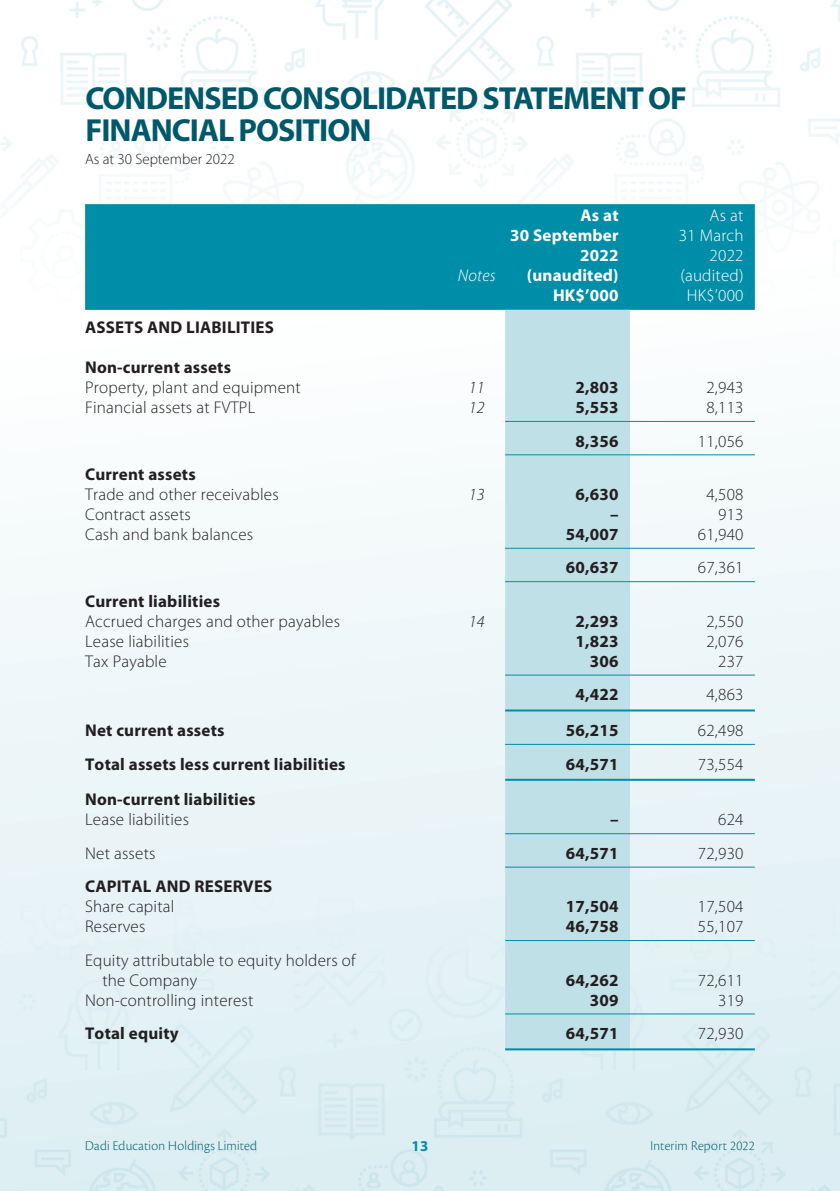
<style>
.page{position:relative;width:840px;height:1191px;background:#fff}
.page>*{position:absolute;margin:0;border:0;box-sizing:border-box;transform-origin:0 0}
.t1{font:700 32px/32px "Myriad Pro";letter-spacing:-.03em;color:#00586a}
._50_Table_txt{font:300 17px "Myriad Pro";letter-spacing:.015em;color:#231f20}
._50_Table_txt-2{font:700 17px "Myriad Pro";letter-spacing:.01em;color:#231f20}
._00_txt{font:300 17px "Myriad Pro";letter-spacing:.015em;color:#231f20}
._50_Table_txt-3{font:700 17px "Myriad Pro";letter-spacing:.01em;color:#fff}
._50_Table_txt-4{font:300 17px "Myriad Pro";letter-spacing:.015em;color:#fff}
._50_Table_txt-5{font:italic 300 17px "Myriad Pro";letter-spacing:.01em;color:#231f20}
._50_Table_txt-6{font:italic 300 17px "Myriad Pro";letter-spacing:.01em;color:#fff}
.t2{font:300 15px "Myriad Pro";color:#231f20}
._00_txt-2{font:700 15px "Myriad Pro";color:#008da8}
.t3{font:14px "Cronos Pro Lt Disp";letter-spacing:.02em;color:#00586a}
</style>
<div class="page">
<img style="left:0;top:0;width:839px;height:1191px">
<div style="left:85px;top:204px;width:669px;height:106px;background:#008da8"></div>
<div style="left:505px;top:310px;width:124px;height:738px;background:#c0e0e8"></div>
<hr style="left:505px;top:421px;width:124px;height:1px;background:#008da8">
<hr style="left:629px;top:421px;width:125px;height:1px;background:#008da8">
<hr style="left:505px;top:454px;width:124px;height:1px;background:#008da8">
<hr style="left:629px;top:454px;width:125px;height:1px;background:#008da8">
<hr style="left:505px;top:548px;width:124px;height:1px;background:#008da8">
<hr style="left:629px;top:548px;width:125px;height:1px;background:#008da8">
<hr style="left:505px;top:581px;width:124px;height:1px;background:#008da8">
<hr style="left:629px;top:581px;width:125px;height:1px;background:#008da8">
<hr style="left:505px;top:674px;width:124px;height:1px;background:#008da8">
<hr style="left:629px;top:674px;width:125px;height:1px;background:#008da8">
<hr style="left:505px;top:709px;width:124px;height:2px;background:#008da8">
<hr style="left:629px;top:709px;width:125px;height:2px;background:#008da8">
<hr style="left:505px;top:744px;width:124px;height:1px;background:#008da8">
<hr style="left:629px;top:744px;width:125px;height:1px;background:#008da8">
<hr style="left:505px;top:778px;width:124px;height:2px;background:#008da8">
<hr style="left:629px;top:778px;width:125px;height:2px;background:#008da8">
<hr style="left:505px;top:833px;width:124px;height:1px;background:#008da8">
<hr style="left:629px;top:833px;width:125px;height:1px;background:#008da8">
<hr style="left:505px;top:866px;width:124px;height:1px;background:#008da8">
<hr style="left:629px;top:866px;width:125px;height:1px;background:#008da8">
<hr style="left:505px;top:940px;width:124px;height:1px;background:#008da8">
<hr style="left:629px;top:940px;width:125px;height:1px;background:#008da8">
<hr style="left:505px;top:1013px;width:124px;height:1px;background:#008da8">
<hr style="left:629px;top:1013px;width:125px;height:1px;background:#008da8">
<hr style="left:505px;top:1048px;width:124px;height:2px;background:#008da8">
<hr style="left:629px;top:1048px;width:125px;height:2px;background:#008da8">
<p class="t1" style="left:85px;top:81px;width:602px">CONDENSED CONSOLIDATED STATEMENT OF<br>FINANCIAL POSITION</p>
<p class="t2" style="left:85px;top:150px;width:151px">As at 30 September 2022</p>
<p class="_50_Table_txt-3" style="left:580px;top:204px;width:39px">As at</p>
<p class="_50_Table_txt-3" style="left:510px;top:224px;width:110px">30 September</p>
<p class="_50_Table_txt-3" style="left:580px;top:244px;width:40px">2022</p>
<p class="_50_Table_txt-4" style="left:709px;top:205px;width:35px">As at</p>
<p class="_50_Table_txt-4" style="left:678px;top:225px;width:66px">31 March</p>
<p class="_50_Table_txt-4" style="left:709px;top:245px;width:35px">2022</p>
<p class="_50_Table_txt-6" style="left:457px;top:265px;width:39px">Notes</p>
<p class="_50_Table_txt-3" style="left:526px;top:264px;width:93px">(unaudited)</p>
<p class="_50_Table_txt-4" style="left:680px;top:265px;width:65px">(audited)</p>
<p class="_50_Table_txt-3" style="left:552px;top:284px;width:67px">HK$’000</p>
<p class="_50_Table_txt-4" style="left:686px;top:285px;width:58px">HK$’000</p>
<p class="_50_Table_txt-2" style="left:85px;top:316px;width:190px">ASSETS AND LIABILITIES</p>
<p class="_50_Table_txt-2" style="left:85px;top:356px;width:147px">Non-current assets</p>
<p class="_50_Table_txt" style="left:85px;top:377px;width:217px">Property, plant and equipment</p>
<p class="_50_Table_txt-5" style="left:468px;top:377px;width:17px">11</p>
<p class="_50_Table_txt-2" style="left:575px;top:376px;width:44px">2,803</p>
<p class="_00_txt" style="left:706px;top:377px;width:39px">2,943</p>
<p class="_50_Table_txt" style="left:85px;top:397px;width:172px">Financial assets at FVTPL</p>
<p class="_50_Table_txt-5" style="left:468px;top:397px;width:17px">12</p>
<p class="_50_Table_txt-2" style="left:575px;top:396px;width:44px">5,553</p>
<p class="_00_txt" style="left:706px;top:397px;width:39px">8,113</p>
<p class="_50_Table_txt-2" style="left:575px;top:430px;width:44px">8,356</p>
<p class="_00_txt" style="left:697px;top:430px;width:47px">11,056</p>
<p class="_50_Table_txt-2" style="left:85px;top:463px;width:112px">Current assets</p>
<p class="_50_Table_txt" style="left:85px;top:484px;width:195px">Trade and other receivables</p>
<p class="_50_Table_txt-5" style="left:468px;top:484px;width:17px">13</p>
<p class="_50_Table_txt-2" style="left:575px;top:483px;width:44px">6,630</p>
<p class="_00_txt" style="left:706px;top:484px;width:39px">4,508</p>
<p class="_50_Table_txt" style="left:85px;top:504px;width:107px">Contract assets</p>
<p class="_50_Table_txt-2" style="left:609px;top:503px;width:10px">–</p>
<p class="_00_txt" style="left:717px;top:504px;width:27px">913</p>
<p class="_50_Table_txt" style="left:85px;top:524px;width:169px">Cash and bank balances</p>
<p class="_50_Table_txt-2" style="left:565px;top:523px;width:54px">54,007</p>
<p class="_00_txt" style="left:697px;top:524px;width:47px">61,940</p>
<p class="_50_Table_txt-2" style="left:565px;top:556px;width:54px">60,637</p>
<p class="_00_txt" style="left:697px;top:557px;width:47px">67,361</p>
<p class="_50_Table_txt-2" style="left:85px;top:590px;width:136px">Current liabilities</p>
<p class="_50_Table_txt" style="left:85px;top:611px;width:256px">Accrued charges and other payables</p>
<p class="_50_Table_txt-5" style="left:468px;top:611px;width:17px">14</p>
<p class="_50_Table_txt-2" style="left:575px;top:610px;width:44px">2,293</p>
<p class="_00_txt" style="left:706px;top:611px;width:39px">2,550</p>
<p class="_50_Table_txt" style="left:85px;top:631px;width:105px">Lease liabilities</p>
<p class="_50_Table_txt-2" style="left:575px;top:630px;width:44px">1,823</p>
<p class="_00_txt" style="left:706px;top:631px;width:39px">2,076</p>
<p class="_50_Table_txt" style="left:85px;top:651px;width:83px">Tax Payable</p>
<p class="_50_Table_txt-2" style="left:589px;top:650px;width:30px">306</p>
<p class="_00_txt" style="left:717px;top:651px;width:27px">237</p>
<p class="_50_Table_txt-2" style="left:575px;top:683px;width:44px">4,422</p>
<p class="_00_txt" style="left:706px;top:684px;width:39px">4,863</p>
<p class="_50_Table_txt-2" style="left:85px;top:719px;width:141px">Net current assets</p>
<p class="_50_Table_txt-2" style="left:565px;top:719px;width:54px">56,215</p>
<p class="_00_txt" style="left:697px;top:720px;width:47px">62,498</p>
<p class="_50_Table_txt-2" style="left:85px;top:752px;width:262px">Total assets less current liabilities</p>
<p class="_50_Table_txt-2" style="left:565px;top:752px;width:54px">64,571</p>
<p class="_00_txt" style="left:697px;top:753px;width:47px">73,554</p>
<p class="_50_Table_txt-2" style="left:85px;top:788px;width:172px">Non-current liabilities</p>
<p class="_50_Table_txt" style="left:85px;top:809px;width:105px">Lease liabilities</p>
<p class="_50_Table_txt-2" style="left:609px;top:808px;width:10px">–</p>
<p class="_00_txt" style="left:717px;top:809px;width:27px">624</p>
<p class="_50_Table_txt" style="left:85px;top:843px;width:72px">Net assets</p>
<p class="_50_Table_txt-2" style="left:565px;top:842px;width:54px">64,571</p>
<p class="_00_txt" style="left:697px;top:843px;width:47px">72,930</p>
<p class="_50_Table_txt-2" style="left:85px;top:875px;width:189px">CAPITAL AND RESERVES</p>
<p class="_50_Table_txt" style="left:85px;top:896px;width:91px">Share capital</p>
<p class="_50_Table_txt-2" style="left:565px;top:895px;width:54px">17,504</p>
<p class="_00_txt" style="left:697px;top:896px;width:47px">17,504</p>
<p class="_50_Table_txt" style="left:85px;top:916px;width:62px">Reserves</p>
<p class="_50_Table_txt-2" style="left:565px;top:915px;width:54px">46,758</p>
<p class="_00_txt" style="left:697px;top:916px;width:47px">55,107</p>
<p class="_50_Table_txt" style="left:85px;top:949px;width:272px">Equity attributable to equity holders of</p>
<p class="_50_Table_txt" style="left:102px;top:969px;width:96px">the Company</p>
<p class="_50_Table_txt-2" style="left:565px;top:968px;width:54px">64,262</p>
<p class="_00_txt" style="left:697px;top:969px;width:47px">72,611</p>
<p class="_50_Table_txt" style="left:85px;top:989px;width:170px">Non-controlling interest</p>
<p class="_50_Table_txt-2" style="left:589px;top:988px;width:30px">309</p>
<p class="_00_txt" style="left:717px;top:989px;width:27px">319</p>
<p class="_50_Table_txt-2" style="left:85px;top:1022px;width:95px">Total equity</p>
<p class="_50_Table_txt-2" style="left:565px;top:1022px;width:54px">64,571</p>
<p class="_00_txt" style="left:697px;top:1023px;width:47px">72,930</p>
<p class="t3" style="left:85px;top:1138px;width:173px">Dadi Education Holdings Limited</p>
<p class="_00_txt-2" style="left:411px;top:1135px;width:18px">13</p>
<p class="t3" style="left:650px;top:1138px;width:106px">Interim Report 2022</p>
</div>
